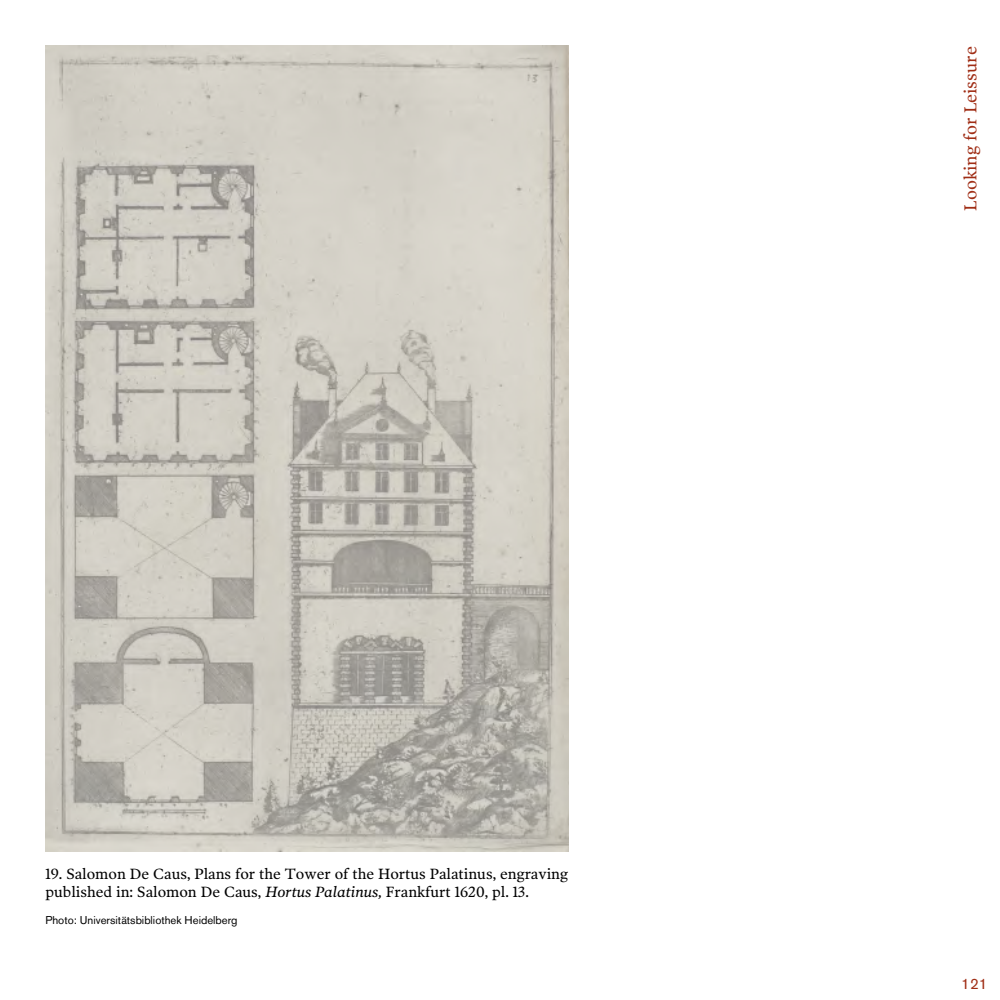
<style>
.page{position:relative;width:1000px;height:1000px;background:#fff}
.page>*{position:absolute;margin:0;border:0;box-sizing:border-box;transform-origin:0 0}
.t1{font:17.5px "Poynter CE Text Two L";color:#a02e16}
.t2{font:15px/18px "Poynter CE Text Two L";color:#000}
.t3{font:15px "Akzidenz Grotesk Pro";color:#a02e16}
.t4{font:11.25px "Akzidenz Grotesk Pro";color:#000}
.s1{font-style:italic}
</style>
<div class="page">
<img style="left:45px;top:45px;width:523px;height:806px">
<p class="t2" style="left:45px;top:865px;width:524px">19. Salomon De Caus, Plans for the Tower of the Hortus Palatinus, engraving published in: Salomon De Caus, <span class="s1">Hortus Palatinus,</span> Frankfurt 1620, pl. 13.</p>
<p class="t4" style="left:45px;top:913px;width:194px">Photo: Universitätsbibliothek Heidelberg</p>
<p class="t1" style="left:959px;top:211px;width:166px;rotate:-90deg">Looking for Leissure</p>
<p class="t3" style="left:961px;top:974px;width:28px">121</p>
</div>
